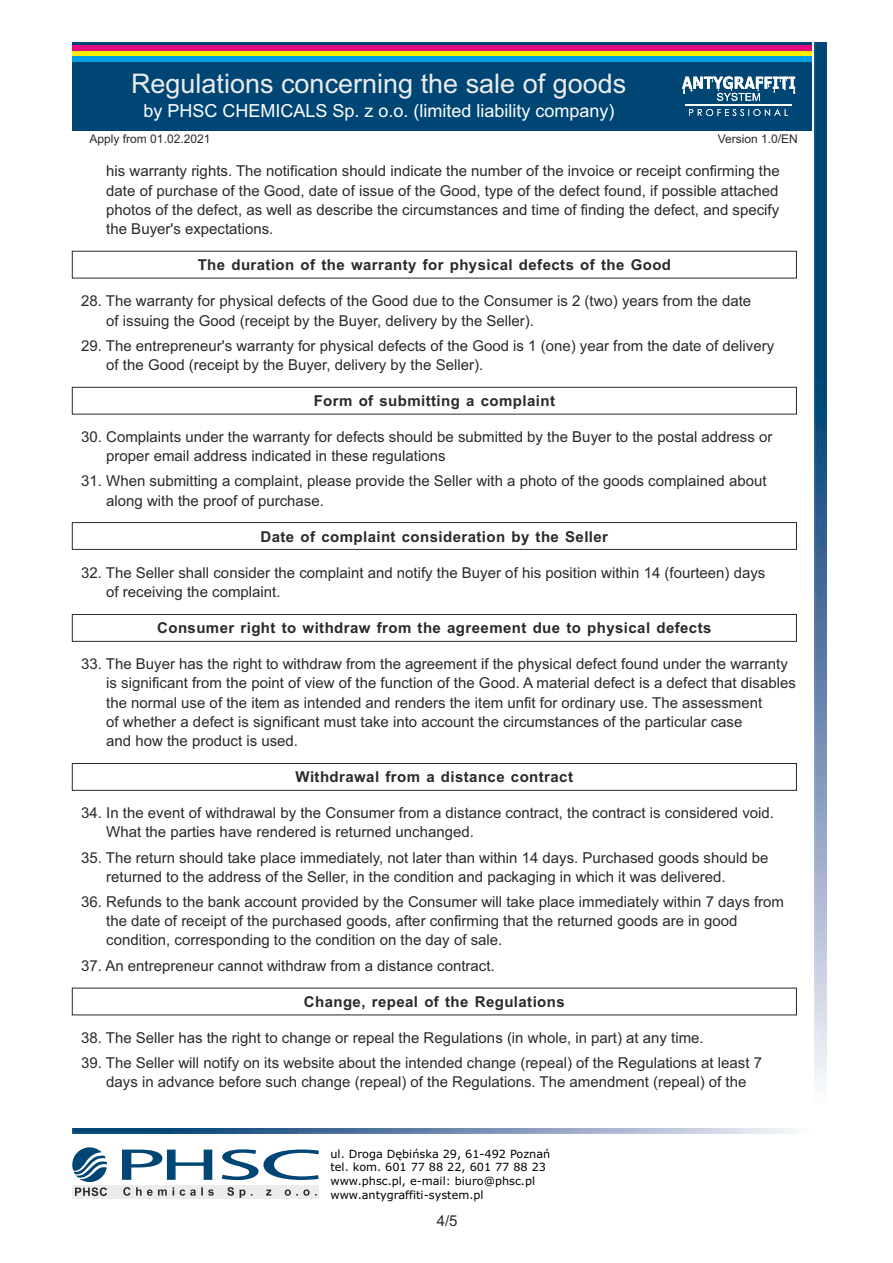
<style>
.page{position:relative;width:893px;height:1263px;background:#fff}
.page>*{position:absolute;margin:0;border:0;box-sizing:border-box;transform-origin:0 0}
.t1{font:27px "Arial";color:#ececec}
.t2{font:18px "Arial";color:#fefefe}
.t3{font:15px/19.2px "Arial";color:#2a2a29}
.t4{font:700 15px "Arial";letter-spacing:.03em;color:#2a2a29}
.t5{font:12px "Arial";color:#2a2a29}
.t6{font:11.25px/13.6px "Verdana";color:#000}
</style>
<div class="page">
<img style="left:814px;top:43px;width:13px;height:1045px">
<img style="left:72px;top:1128px;width:722px;height:6px">
<div style="left:72px;top:251px;width:725px;height:27px;border:1px solid #2a2a29"></div>
<div style="left:72px;top:387px;width:725px;height:27px;border:1px solid #2a2a29"></div>
<div style="left:72px;top:522px;width:725px;height:28px;border:1px solid #2a2a29"></div>
<div style="left:72px;top:614px;width:725px;height:28px;border:1px solid #2a2a29"></div>
<div style="left:72px;top:763px;width:725px;height:28px;border:1px solid #2a2a29"></div>
<svg style="left:122px;top:1149px;width:197px;height:31px"></svg>
<div style="left:72px;top:1185px;width:247px;height:13px;background:#ececec"></div>
<svg style="left:123px;top:1187px;width:194px;height:11px"></svg>
<svg style="left:72px;top:1147px;width:35px;height:49px"></svg>
<div style="left:72px;top:43px;width:740px;height:88px;background:#004675"></div>
<div style="left:72px;top:46px;width:740px;height:5px;background:#e40a7f"></div>
<div style="left:72px;top:51px;width:740px;height:5px;background:#ffed00"></div>
<div style="left:72px;top:56px;width:740px;height:5px;background:#009ee2"></div>
<svg style="left:689px;top:109px;width:99px;height:7px"></svg>
<hr style="left:685px;top:104px;width:107px;height:2px;background:#fefefe">
<svg style="left:682px;top:76px;width:113px;height:25px"></svg>
<h1 class="t1" style="left:131px;top:74px;width:497px">Regulations concerning the sale of goods</h1>
<p class="t5" style="left:90px;top:135px;width:122px">Apply from 01.02.2021</p>
<p class="t5" style="left:718px;top:135px;width:82px">Version 1.0/EN</p>
<p class="t2" style="left:143px;top:104px;width:473px">by PHSC CHEMICALS Sp. z o.o. (limited liability company)</p>
<p class="t3" style="left:106px;top:163px;width:675px;text-align:justify">his warranty rights. The notification should indicate the number of the invoice or receipt confirming the date of purchase of the Good, date of issue of the Good, type of the defect found, if possible attached photos of the defect, as well as describe the circumstances and time of finding the defect, and specify the Buyer's expectations.</p>
<p class="t4" style="left:198px;top:259px;width:475px">The duration of the warranty for physical defects of the Good</p>
<p class="t3" style="left:106px;top:293px;width:646px;text-indent:-25px">28. The warranty for physical defects of the Good due to the Consumer is 2 (two) years from the date of issuing the Good (receipt by the Buyer, delivery by the Seller).</p>
<p class="t3" style="left:106px;top:337px;width:669px;text-indent:-25px">29. The entrepreneur's warranty for physical defects of the Good is 1 (one) year from the date of delivery of the Good (receipt by the Buyer, delivery by the Seller).</p>
<p class="t4" style="left:314px;top:395px;width:243px">Form of submitting a complaint</p>
<p class="t3" style="left:106px;top:428px;width:668px;text-indent:-25px">30. Complaints under the warranty for defects should be submitted by the Buyer to the postal address or proper email address indicated in these regulations</p>
<p class="t3" style="left:106px;top:473px;width:662px;text-indent:-25px">31. When submitting a complaint, please provide the Seller with a photo of the goods complained about along with the proof of purchase.</p>
<p class="t4" style="left:261px;top:531px;width:349px">Date of complaint consideration by the Seller</p>
<p class="t3" style="left:106px;top:564px;width:661px;text-indent:-25px">32. The Seller shall consider the complaint and notify the Buyer of his position within 14 (fourteen) days of receiving the complaint.</p>
<p class="t4" style="left:157px;top:622px;width:556px">Consumer right to withdraw from the agreement due to physical defects</p>
<p class="t3" style="left:106px;top:655px;width:691px;text-indent:-25px">33. The Buyer has the right to withdraw from the agreement if the physical defect found under the warranty is significant from the point of view of the function of the Good. A material defect is a defect that disables the normal use of the item as intended and renders the item unfit for ordinary use. The assessment<br>of whether a defect is significant must take into account the circumstances of the particular case<br>and how the product is used.</p>
<p class="t4" style="left:296px;top:771px;width:279px">Withdrawal from a distance contract</p>
<p class="t3" style="left:106px;top:805px;width:669px;text-indent:-25px">34. In the event of withdrawal by the Consumer from a distance contract, the contract is considered void.<br>What the parties have rendered is returned unchanged.</p>
<p class="t3" style="left:106px;top:849px;width:664px;text-indent:-25px">35. The return should take place immediately, not later than within 14 days. Purchased goods should be returned to the address of the Seller, in the condition and packaging in which it was delivered.</p>
<p class="t3" style="left:106px;top:893px;width:679px;text-indent:-25px">36. Refunds to the bank account provided by the Consumer will take place immediately within 7 days from the date of receipt of the purchased goods, after confirming that the returned goods are in good condition, corresponding to the condition on the day of sale.</p>
<p class="t3" style="left:81px;top:957px;width:415px">37. An entrepreneur cannot withdraw from a distance contract.</p>
<p class="t4" style="left:304px;top:996px;width:262px">Change, repeal of the Regulations</p>
<p class="t3" style="left:81px;top:1029px;width:624px">38. The Seller has the right to change or repeal the Regulations (in whole, in part) at any time.</p>
<p class="t3" style="left:106px;top:1054px;width:657px;text-indent:-25px">39. The Seller will notify on its website about the intended change (repeal) of the Regulations at least 7 days in advance before such change (repeal) of the Regulations. The amendment (repeal) of the</p>
<p class="t6" style="left:330px;top:1148px;width:221px">ul. Droga Dębińska 29, 61-492 Poznań tel. kom. 601 77 88 22, 601 77 88 23 www.phsc.pl, e-mail: biuro@phsc.pl www.antygraffiti-system.pl</p>
<p class="t3" style="left:437px;top:1212px;width:22px">4/5</p>
</div>
